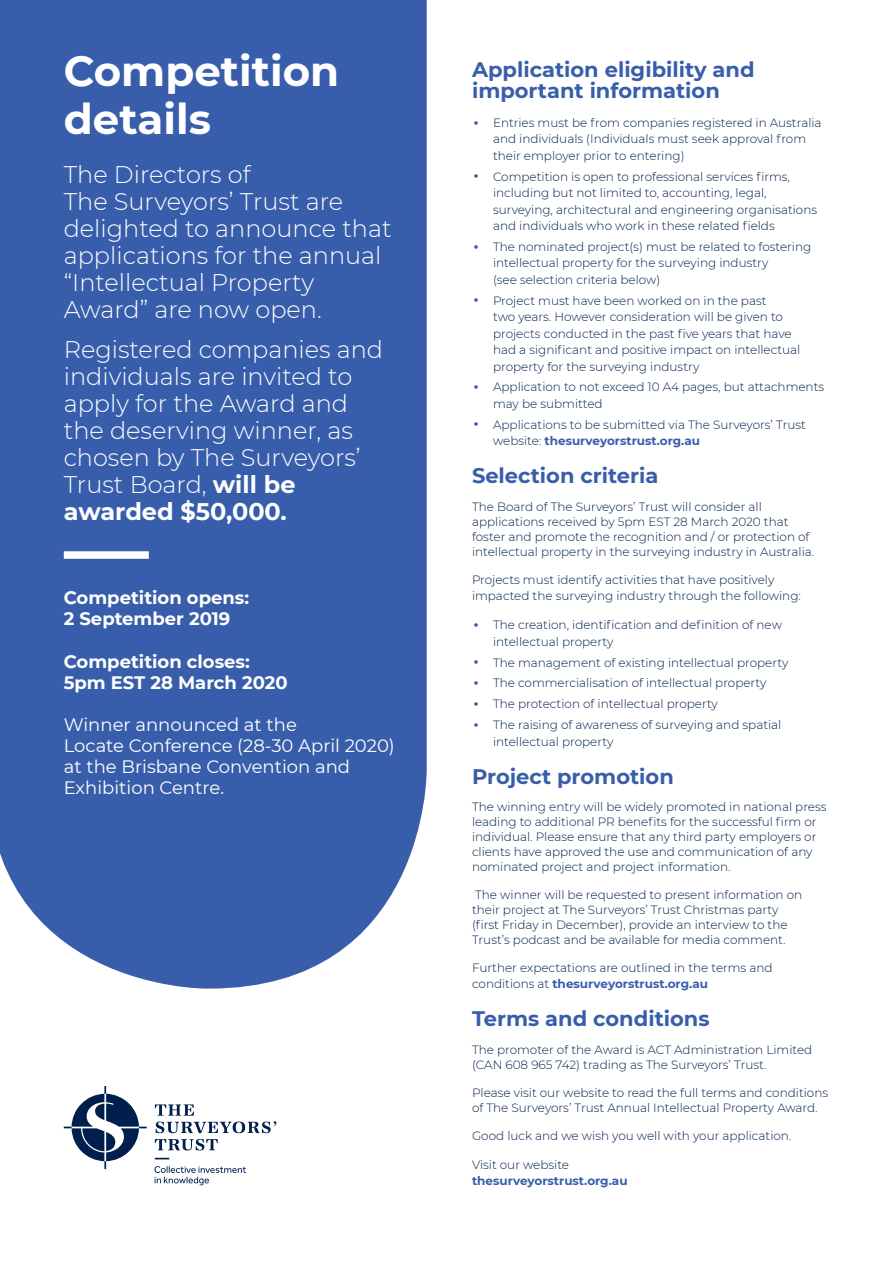
<style>
.page{position:relative;width:893px;height:1263px;background:#fff}
.page>*{position:absolute;margin:0;border:0;box-sizing:border-box;transform-origin:0 0}
.t1{font:700 42px/48px "Montserrat";color:#fff}
.t2{font:300 24px/27px "Montserrat";color:#fff}
.t3{font:700 21px/21px "Montserrat";color:#385eab}
.t4{font:18px/21px "Montserrat";color:#fff}
.t5{font:700 18px/21px "Montserrat";color:#fff}
.t6{font:300 12px/16.5px "Montserrat";color:#001f4d}
.t7{font:700 12px "Montserrat";color:#385eab}
.s1{font-weight:700}
.s2{font-size:28.5px;color:#385eab}
.s3{font-weight:700;color:#385eab}
</style>
<div class="page">
<div style="left:0;top:0;width:427px;height:988px;background:#385eab"></div>
<div style="left:64px;top:551px;width:85px;height:8px;background:#fff"></div>
<svg style="left:155px;top:1104px;width:121px;height:29px"></svg>
<svg style="left:155px;top:1139px;width:63px;height:11px"></svg>
<svg style="left:64px;top:1086px;width:83px;height:83px"></svg>
<svg style="left:154px;top:1166px;width:92px;height:19px"></svg>
<svg style="left:155px;top:1158px;width:14px;height:1px"></svg>
<h1 class="t1" style="left:64px;top:45px;width:277px">Competition details</h1>
<h2 class="t2" style="left:64px;top:160px;width:329px">The Directors of<br>The Surveyors’ Trust are delighted to announce that applications for the annual “Intellectual Property<br>Award” are now open.</h2>
<h2 class="t2" style="left:64px;top:335px;width:321px">Registered companies and individuals are invited to apply for the Award and the deserving winner, as chosen by The Surveyors’<br>Trust Board, <span class="s1">will be awarded $50,000.</span></h2>
<h3 class="t5" style="left:64px;top:586px;width:187px">Competition opens:<br>2 September 2019</h3>
<h3 class="t5" style="left:64px;top:650px;width:225px">Competition closes:<br>5pm EST 28 March 2020</h3>
<h3 class="t4" style="left:64px;top:713px;width:333px">Winner announced at the<br>Locate Conference (28-30 April 2020) at the Brisbane Convention and<br>Exhibition Centre.</h3>
<h3 class="t3" style="left:472px;top:58px;width:284px">Application eligibility and important information</h3>
<p class="t6" style="left:493px;top:114px;width:330px;text-indent:-21px"><span class="s2">•</span> Entries must be from companies registered in Australia and individuals (Individuals must seek approval from their employer prior to entering)</p>
<p class="t6" style="left:493px;top:168px;width:326px;text-indent:-21px"><span class="s2">•</span> Competition is open to professional services firms, including but not limited to, accounting, legal, surveying, architectural and engineering organisations and individuals who work in these related fields</p>
<p class="t6" style="left:493px;top:238px;width:320px;text-indent:-21px"><span class="s2">•</span> The nominated project(s) must be related to fostering intellectual property for the surveying industry<br>(see selection criteria below)</p>
<p class="t6" style="left:493px;top:292px;width:309px;text-indent:-21px"><span class="s2">•</span> Project must have been worked on in the past<br>two years. However consideration will be given to projects conducted in the past five years that have had a significant and positive impact on intellectual property for the surveying industry</p>
<p class="t6" style="left:493px;top:378px;width:333px;text-indent:-21px"><span class="s2">•</span> Application to not exceed 10 A4 pages, but attachments may be submitted</p>
<p class="t6" style="left:493px;top:416px;width:314px;text-indent:-21px"><span class="s2">•</span> Applications to be submitted via The Surveyors’ Trust website: <span class="s3">thesurveyorstrust.org.au</span></p>
<h3 class="t3" style="left:472px;top:464px;width:188px">Selection criteria</h3>
<p class="t6" style="left:472px;top:499px;width:344px;line-height:15px">The Board of The Surveyors’ Trust will consider all applications received by 5pm EST 28 March 2020 that foster and promote the recognition and / or protection of intellectual property in the surveying industry in Australia.</p>
<p class="t6" style="left:472px;top:571px;width:330px">Projects must identify activities that have positively impacted the surveying industry through the following:</p>
<p class="t6" style="left:493px;top:617px;width:290px;text-indent:-21px"><span class="s2">•</span> The creation, identification and definition of new intellectual property</p>
<p class="t6" style="left:472px;top:654px;width:318px"><span class="s2">•</span> The management of existing intellectual property</p>
<p class="t6" style="left:472px;top:675px;width:296px"><span class="s2">•</span> The commercialisation of intellectual property</p>
<p class="t6" style="left:472px;top:695px;width:247px"><span class="s2">•</span> The protection of intellectual property</p>
<p class="t6" style="left:493px;top:716px;width:290px;text-indent:-21px"><span class="s2">•</span> The raising of awareness of surveying and spatial intellectual property</p>
<h3 class="t3" style="left:472px;top:764px;width:203px">Project promotion</h3>
<p class="t6" style="left:472px;top:799px;width:356px;line-height:15px">The winning entry will be widely promoted in national press leading to additional PR benefits for the successful firm or individual. Please ensure that any third party employers or clients have approved the use and communication of any nominated project and project information.</p>
<p class="t6" style="left:472px;top:887px;width:332px;line-height:15px">The winner will be requested to present information on their project at The Surveyors’ Trust Christmas party (first Friday in December), provide an interview to the Trust’s podcast and be available for media comment.</p>
<p class="t6" style="left:472px;top:959px;width:302px">Further expectations are outlined in the terms and conditions at <span class="s3">thesurveyorstrust.org.au</span></p>
<h3 class="t3" style="left:472px;top:1007px;width:239px">Terms and conditions</h3>
<p class="t6" style="left:472px;top:1042px;width:342px;line-height:15px">The promoter of the Award is ACT Administration Limited (CAN 608 965 742) trading as The Surveyors’ Trust.</p>
<p class="t6" style="left:472px;top:1085px;width:358px;line-height:15px">Please visit our website to read the full terms and conditions of The Surveyors’ Trust Annual Intellectual Property Award.</p>
<p class="t6" style="left:472px;top:1127px;width:321px">Good luck and we wish you well with your application.</p>
<p class="t6" style="left:472px;top:1156px;width:99px">Visit our website</p>
<p class="t7" style="left:472px;top:1172px;width:157px">thesurveyorstrust.org.au</p>
</div>
